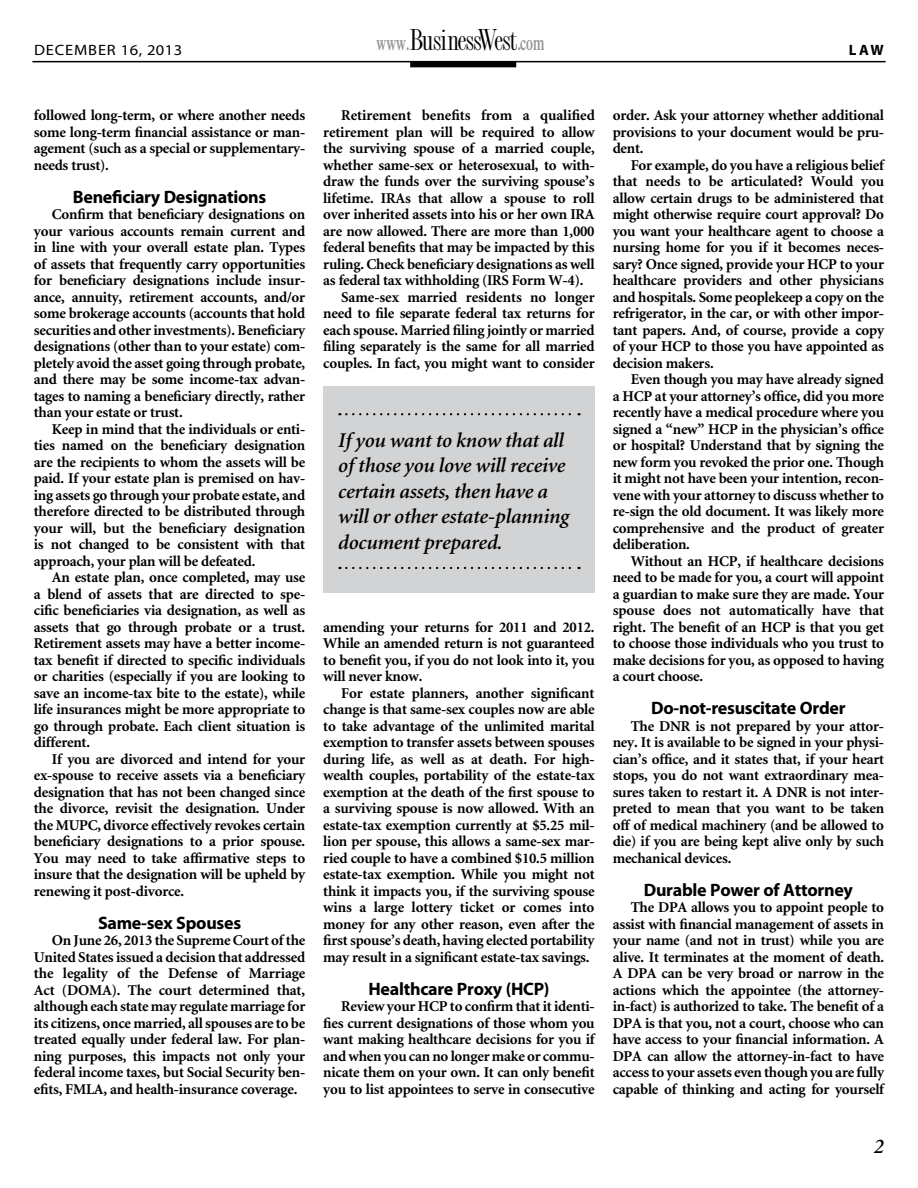
<style>
.page{position:relative;width:918px;height:1188px;background:#fff}
.page>*{position:absolute;margin:0;border:0;box-sizing:border-box;transform-origin:0 0}
.t1{font:31.5px "Fashion Compressed Plain";letter-spacing:-.045em;color:#000}
.BWquotebox09{font:italic 600 21px/25.5px "Minion";letter-spacing:-.01em;color:#000}
.BWinArticleHed09{font:700 18px "Myriad Pro";letter-spacing:-.015em;color:#000}
.BWbody09{font:700 15px/16.5px "Minion";letter-spacing:-.015em;color:#000;text-align:justify}
.t2{font:15px "Myriad Pro";letter-spacing:.05em;color:#000;scale:1.1 1}
.t3{font:700 15px "Myriad Pro";color:#000}
.s1{font-family:"Times";font-weight:600;font-size:21px;color:#939598}
</style>
<div class="page">
<hr style="left:32px;top:61px;width:854px;height:1px;background:#000">
<div style="left:410px;top:61px;width:106px;height:6px;background:#000"></div>
<div style="left:323px;top:387px;width:272px;height:206px;background:#d1d3d4"></div>
<svg style="left:346px;top:413px;width:234px;height:2px"></svg>
<svg style="left:346px;top:567px;width:234px;height:2px"></svg>
<p class="t2" style="left:34px;top:40px;width:136px">DECEMBER 16, 2013</p>
<p class="t1" style="left:377px;top:20px;width:169px"><span class="s1">www.</span>BusinessWest<span class="s1">.com</span></p>
<p class="t3" style="left:849px;top:40px;width:37px">LAW</p>
<p class="BWbody09" style="left:34px;top:107px;width:273px">followed long-term, or where another needs some long-term financial assistance or man&shy;agement (such as a special or supplementary&shy;needs trust).</p>
<p class="BWinArticleHed09" style="left:73px;top:185px;width:195px">Beneficiary Designations</p>
<p class="BWbody09" style="left:34px;top:206px;width:273px;text-indent:18px">Confirm that beneficiary designations on your various accounts remain current and in line with your overall estate plan. Types of assets that frequently carry opportunities for beneficiary designations include insur&shy;ance, annuity, retirement accounts, and/or some brokerage accounts (accounts that hold securities and other investments). Beneficiary designations (other than to your estate) com&shy;pletely avoid the asset going through probate, and there may be some income-tax advan&shy;tages to naming a beneficiary directly, rather than your estate or trust.</p>
<p class="BWbody09" style="left:34px;top:421px;width:273px;text-indent:18px">Keep in mind that the individuals or enti&shy;ties named on the beneficiary designation are the recipients to whom the assets will be paid. If your estate plan is premised on hav&shy;ing assets go through your probate estate, and therefore directed to be distributed through your will, but the beneficiary designation is not changed to be consistent with that approach, your plan will be defeated.</p>
<p class="BWbody09" style="left:34px;top:569px;width:273px;text-indent:18px">An estate plan, once completed, may use a blend of assets that are directed to spe&shy;cific beneficiaries via designation, as well as assets that go through probate or a trust.<br>Retirement assets may have a better income&shy;tax benefit if directed to specific individuals or charities (especially if you are looking to save an income-tax bite to the estate), while life insurances might be more appropriate to go through probate. Each client situation is different.</p>
<p class="BWbody09" style="left:34px;top:751px;width:273px;text-indent:18px">If you are divorced and intend for your ex-spouse to receive assets via a beneficiary designation that has not been changed since the divorce, revisit the designation. Under the MUPC, divorce effectively revokes certain beneficiary designations to a prior spouse.<br>You may need to take affirmative steps to insure that the designation will be upheld by renewing it post-divorce.</p>
<p class="BWinArticleHed09" style="left:98px;top:911px;width:145px">Same-sex Spouses</p>
<p class="BWbody09" style="left:34px;top:932px;width:273px;text-indent:18px">On June 26, 2013 the Supreme Court of the United States issued a decision that addressed the legality of the Defense of Marriage Act (DOMA). The court determined that, although each state may regulate marriage for its citizens, once married, all spouses are to be treated equally under federal law. For plan&shy;ning purposes, this impacts not only your federal income taxes, but Social Security ben&shy;efits, FMLA, and health-insurance coverage.</p>
<p class="BWbody09" style="left:323px;top:107px;width:273px;text-indent:18px">Retirement benefits from a qualified retirement plan will be required to allow the surviving spouse of a married couple, whether same-sex or heterosexual, to with&shy;draw the funds over the surviving spouse’s lifetime. IRAs that allow a spouse to roll over inherited assets into his or her own IRA are now allowed. There are more than 1,000 federal benefits that may be impacted by this ruling. Check beneficiary designations as well as federal tax withholding (IRS Form W-4).</p>
<p class="BWbody09" style="left:323px;top:289px;width:273px;text-indent:18px">Same-sex married residents no longer need to file separate federal tax returns for each spouse. Married filing jointly or married filing separately is the same for all married couples. In fact, you might want to consider</p>
<p class="BWquotebox09" style="left:338px;top:428px;width:232px">If you want to know that all of those you love will receive certain assets, then have a will or other estate-planning document prepared.</p>
<p class="BWbody09" style="left:323px;top:619px;width:273px">amending your returns for 2011 and 2012.<br>While an amended return is not guaranteed to benefit you, if you do not look into it, you will never know.</p>
<p class="BWbody09" style="left:323px;top:685px;width:273px;text-indent:18px">For estate planners, another significant change is that same-sex couples now are able to take advantage of the unlimited marital exemption to transfer assets between spouses during life, as well as at death. For high&shy;wealth couples, portability of the estate-tax exemption at the death of the first spouse to a surviving spouse is now allowed. With an estate-tax exemption currently at $5.25 mil&shy;lion per spouse, this allows a same-sex mar&shy;ried couple to have a combined $10.5 million estate-tax exemption. While you might not think it impacts you, if the surviving spouse wins a large lottery ticket or comes into money for any other reason, even after the first spouse’s death, having elected portability may result in a significant estate-tax savings.</p>
<p class="BWinArticleHed09" style="left:368px;top:977px;width:183px">Healthcare Proxy (HCP)</p>
<p class="BWbody09" style="left:323px;top:998px;width:273px;text-indent:18px">Review your HCP to confirm that it identi&shy;fies current designations of those whom you want making healthcare decisions for you if and when you can no longer make or commu&shy;nicate them on your own. It can only benefit you to list appointees to serve in consecutive</p>
<p class="BWbody09" style="left:613px;top:107px;width:273px">order. Ask your attorney whether additional provisions to your document would be pru&shy;dent.</p>
<p class="BWbody09" style="left:613px;top:157px;width:273px;text-indent:18px">For example, do you have a religious belief that needs to be articulated? Would you allow certain drugs to be administered that might otherwise require court approval? Do you want your healthcare agent to choose a nursing home for you if it becomes neces&shy;sary? Once signed, provide your HCP to your healthcare providers and other physicians and hospitals. Some peoplekeep a copy on the refrigerator, in the car, or with other impor&shy;tant papers. And, of course, provide a copy of your HCP to those you have appointed as decision makers.</p>
<p class="BWbody09" style="left:613px;top:371px;width:273px;text-indent:18px">Even though you may have already signed a HCP at your attorney’s office, did you more recently have a medical procedure where you signed a “new” HCP in the physician’s office or hospital? Understand that by signing the new form you revoked the prior one. Though it might not have been your intention, recon&shy;vene with your attorney to discuss whether to re-sign the old document. It was likely more comprehensive and the product of greater deliberation.</p>
<p class="BWbody09" style="left:613px;top:553px;width:273px;text-indent:18px">Without an HCP, if healthcare decisions need to be made for you, a court will appoint a guardian to make sure they are made. Your spouse does not automatically have that right. The benefit of an HCP is that you get to choose those individuals who you trust to make decisions for you, as opposed to having a court choose.</p>
<p class="BWinArticleHed09" style="left:651px;top:696px;width:196px">Do-not-resuscitate Order</p>
<p class="BWbody09" style="left:613px;top:718px;width:273px;text-indent:18px">The DNR is not prepared by your attor&shy;ney. It is available to be signed in your physi&shy;cian’s office, and it states that, if your heart stops, you do not want extraordinary mea&shy;sures taken to restart it. A DNR is not inter&shy;preted to mean that you want to be taken off of medical machinery (and be allowed to die) if you are being kept alive only by such mechanical devices.</p>
<p class="BWinArticleHed09" style="left:644px;top:878px;width:211px">Durable Power of Attorney</p>
<p class="BWbody09" style="left:613px;top:899px;width:273px;text-indent:18px">The DPA allows you to appoint people to assist with financial management of assets in your name (and not in trust) while you are alive. It terminates at the moment of death.<br>A DPA can be very broad or narrow in the actions which the appointee (the attorney&shy;in-fact) is authorized to take. The benefit of a DPA is that you, not a court, choose who can have access to your financial information. A DPA can allow the attorney-in-fact to have access to your assets even though you are fully capable of thinking and acting for yourself</p>
<p class="BWquotebox09" style="left:874px;top:1134px;width:12px">2</p>
</div>
